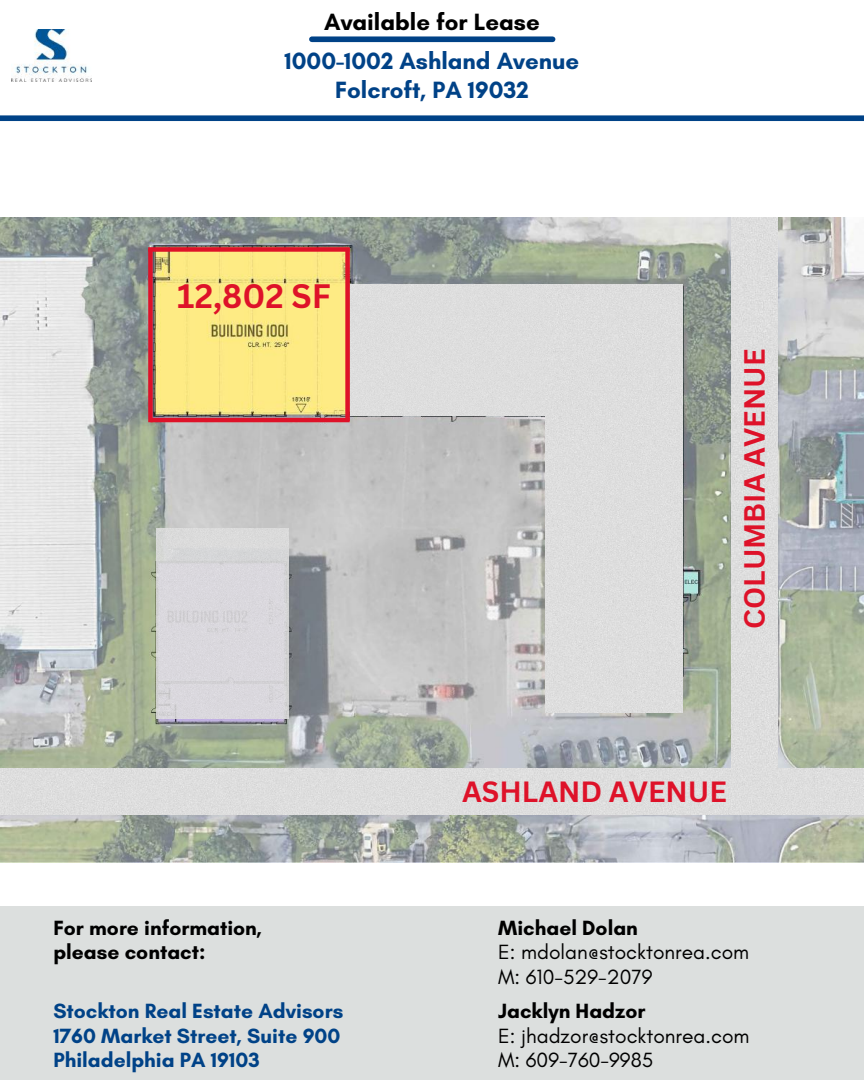
<style>
.page{position:relative;width:864px;height:1080px;background:#fff}
.page>*{position:absolute;margin:0;border:0;box-sizing:border-box;transform-origin:0 0}
.t1{font:700 33px "Canva Sans";color:#de1229}
.t2{font:700 28.5px "Canva Sans";color:#de1229}
.t3{font:700 24px/28.5px "Glacial Indifference";color:#004287;text-align:center}
.t4{font:700 24px "Glacial Indifference";color:#000}
.t5{font:21px/24.8px "Glacial Indifference";color:#000}
.t6{font:700 21px/24.8px "Glacial Indifference";color:#004287}
.t7{font:700 21px/24.8px "Glacial Indifference";color:#000}
</style>
<div class="page">
<img style="left:11px;top:29px;width:80px;height:53px">
<div style="left:0;top:115px;width:864px;height:6px;background:#004287"></div>
<div style="left:0;top:907px;width:864px;height:173px;background:#dcdfde"></div>
<div style="left:312px;top:36px;width:241px;height:6px;background:#004287"></div>
<img style="left:0;top:218px;width:864px;height:644px">
<div style="left:351px;top:284px;width:194px;height:132px;background:#dedede"></div>
<div style="left:545px;top:284px;width:137px;height:429px;background:#ddd"></div>
<div style="left:157px;top:529px;width:131px;height:190px;background:#dad8dc"></div>
<div style="left:148px;top:247px;width:202px;height:5px;background:#de1229"></div>
<div style="left:148px;top:249px;width:5px;height:173px;background:#de1229"></div>
<hr style="left:150px;top:418px;width:200px;height:4px;background:#de1229">
<div style="left:345px;top:248px;width:5px;height:173px;background:#de1229"></div>
<div style="left:731px;top:218px;width:46px;height:551px;background:#dedede"></div>
<div style="left:0;top:769px;width:864px;height:46px;background:#dedede"></div>
<p class="t4" style="left:324px;top:7px;width:217px">Available for Lease</p>
<p class="t3" style="left:285px;top:46px;width:296px">1000-1002 Ashland Avenue<br>Folcroft, PA 19032</p>
<h1 class="t1" style="left:177px;top:273px;width:155px">12,802 SF</h1>
<h2 class="t2" style="left:734px;top:629px;width:282px;rotate:-90deg">COLUMBIA AVENUE</h2>
<h2 class="t2" style="left:462px;top:772px;width:266px">ASHLAND AVENUE</h2>
<p class="t7" style="left:53px;top:915px;width:210px">For more information, please contact:</p>
<p class="t7" style="left:498px;top:915px;width:141px">Michael Dolan</p>
<p class="t5" style="left:498px;top:940px;width:253px">E: mdolan@stocktonrea.com<br>M: 610-529-2079</p>
<p class="t7" style="left:498px;top:998px;width:149px">Jacklyn Hadzor</p>
<p class="t5" style="left:498px;top:1023px;width:253px">E: jhadzor@stocktonrea.com<br>M: 609-760-9985</p>
<p class="t6" style="left:53px;top:998px;width:291px">Stockton Real Estate Advisors<br>1760 Market Street, Suite 900<br>Philadelphia PA 19103</p>
</div>
